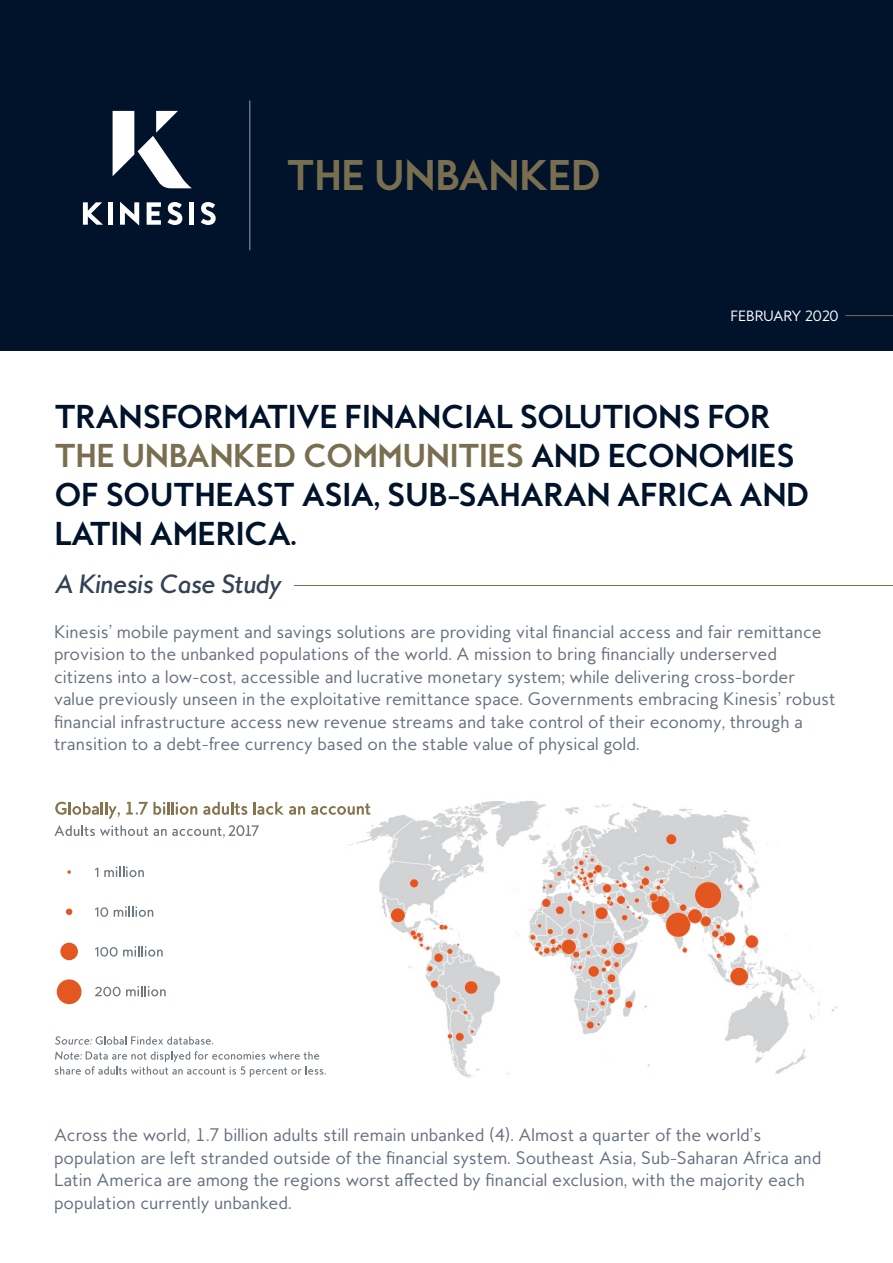
<style>
.page{position:relative;width:893px;height:1263px;background:#fff}
.page>*{position:absolute;margin:0;border:0;box-sizing:border-box;transform-origin:0 0}
.t1{font:700 39px "MB Empire";letter-spacing:-.04em;color:#796e4f}
.t2{font:700 30px/39px "MB Empire";letter-spacing:-.04em;color:#00132a}
.t3{font:italic 500 24px "MB Empire";letter-spacing:-.04em;color:#00132a}
.t4{font:16.5px/22.5px "MB Empire";color:#00132a}
.t5{font:13.5px "MB Empire";letter-spacing:-.06em;color:#fff}
.s1{color:#796e4f}
</style>
<div class="page">
<div style="left:0;top:0;width:893px;height:351px;background:#00132a"></div>
<hr style="left:845px;top:315px;width:48px;height:1px;background:#796e4f">
<hr style="left:294px;top:585px;width:599px;height:1px;background:#796e4f">
<hr style="left:250px;top:101px;width:1px;height:149px;background:#fff">
<svg style="left:83px;top:202px;width:20px;height:23px"></svg>
<div style="left:108px;top:202px;width:5px;height:23px;background:#fff"></div>
<svg style="left:120px;top:202px;width:19px;height:24px"></svg>
<svg style="left:147px;top:202px;width:14px;height:23px"></svg>
<svg style="left:167px;top:202px;width:15px;height:23px"></svg>
<svg style="left:201px;top:202px;width:15px;height:23px"></svg>
<div style="left:189px;top:202px;width:5px;height:23px;background:#fff"></div>
<svg style="left:113px;top:111px;width:79px;height:77px"></svg>
<svg style="left:95px;top:868px;width:3px;height:9px"></svg>
<svg style="left:104px;top:866px;width:40px;height:11px"></svg>
<svg style="left:95px;top:907px;width:13px;height:10px"></svg>
<svg style="left:114px;top:906px;width:39px;height:11px"></svg>
<svg style="left:95px;top:946px;width:68px;height:11px"></svg>
<svg style="left:95px;top:986px;width:71px;height:10px"></svg>
<svg style="left:55px;top:1036px;width:158px;height:9px"></svg>
<svg style="left:55px;top:1051px;width:271px;height:26px"></svg>
<img style="left:349px;top:801px;width:489px;height:277px">
<svg style="left:67px;top:870px;width:4px;height:4px"></svg>
<div style="left:66px;top:908px;width:6px;height:7px;background:#e35721;border-radius:50%"></div>
<div style="left:60px;top:943px;width:18px;height:17px;background:#e35721;border-radius:50%"></div>
<div style="left:57px;top:979px;width:25px;height:25px;background:#e35721;border-radius:50%"></div>
<div style="left:358px;top:1004px;width:74px;height:74px;background:#fff"></div>
<svg style="left:55px;top:802px;width:65px;height:17px"></svg>
<svg style="left:203px;top:802px;width:44px;height:13px"></svg>
<svg style="left:253px;top:802px;width:52px;height:13px"></svg>
<svg style="left:311px;top:803px;width:60px;height:12px"></svg>
<svg style="left:54px;top:825px;width:205px;height:13px"></svg>
<svg style="left:126px;top:802px;width:71px;height:13px"></svg>
<h1 class="t1" style="left:286px;top:159px;width:317px">THE UNBANKED</h1>
<p class="t5" style="left:730px;top:309px;width:110px">FEBRUARY 2020</p>
<h2 class="t2" style="left:54px;top:401px;width:757px">TRANSFORMATIVE FINANCIAL SOLUTIONS FOR <span class="s1">THE UNBANKED COMMUNITIES</span> AND ECONOMIES OF SOUTHEAST ASIA, SUB-SAHARAN AFRICA AND LATIN AMERICA.</h2>
<h3 class="t3" style="left:54px;top:571px;width:229px">A Kinesis Case Study</h3>
<p class="t4" style="left:54px;top:621px;width:783px">Kinesis’ mobile payment and savings solutions are providing vital financial access and fair remittance provision to the unbanked populations of the world. A mission to bring financially underserved citizens into a low-cost, accessible and lucrative monetary system; while delivering cross-border value previously unseen in the exploitative remittance space. Governments embracing Kinesis’ robust financial infrastructure access new revenue streams and take control of their economy, through a transition to a debt-free currency based on the stable value of physical gold.</p>
<p class="t4" style="left:54px;top:1125px;width:769px">Across the world, 1.7 billion adults still remain unbanked (4). Almost a quarter of the world’s population are left stranded outside of the financial system. Southeast Asia, Sub-Saharan Africa and Latin America are among the regions worst affected by financial exclusion, with the majority each population currently unbanked.</p>
</div>
